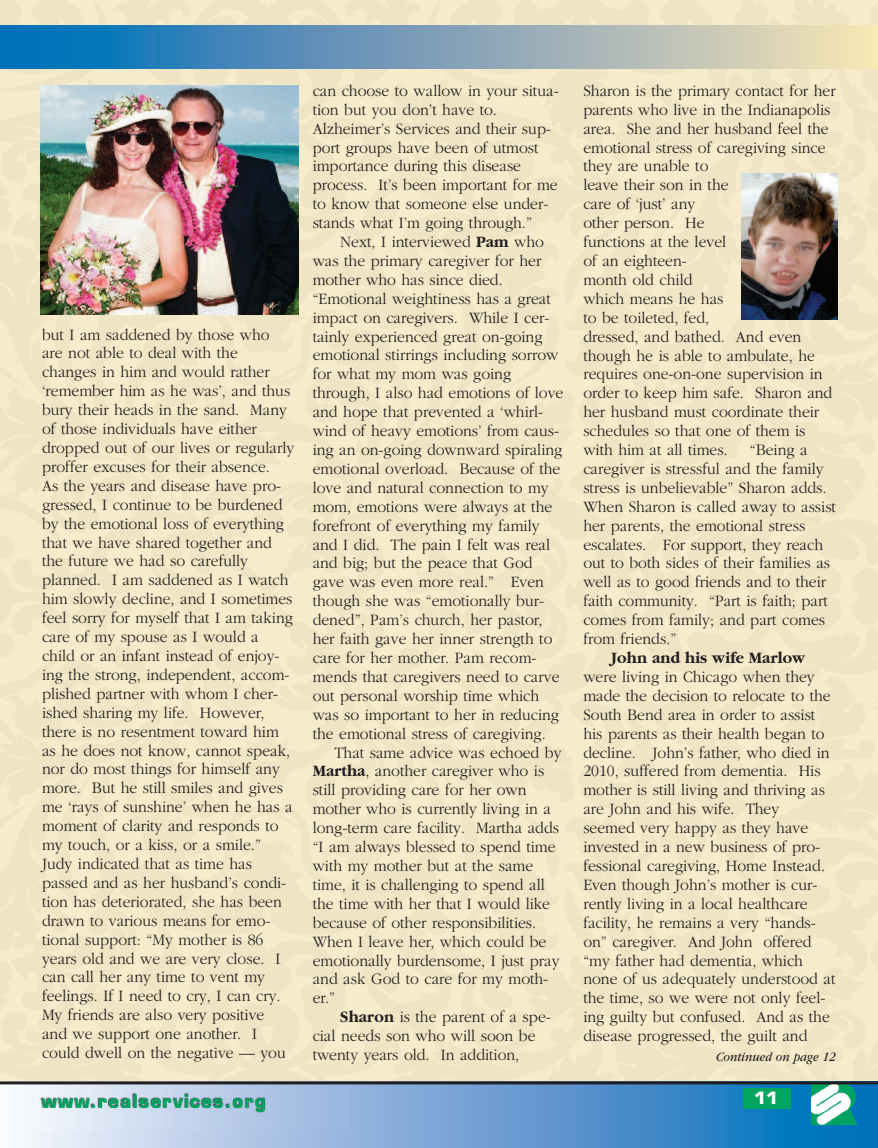
<style>
.page{position:relative;width:878px;height:1148px;background:#fff}
.page>*{position:absolute;margin:0;border:0;box-sizing:border-box;transform-origin:0 0}
.t1{font:700 18px "Eurostile";letter-spacing:.07em;color:#00a65f}
.t2{font:300 16.5px/18.9px "Garamond";color:#231f20;scale:.95 1}
.t3{font:700 16.5px "Garamond";color:#231f20;scale:.95 1}
.t4{font:700 16.5px "Eurostile";color:#fff}
.t5{font:italic 13.5px "Garamond";color:#231f20;scale:.9 1}
.s1{font-weight:700}
</style>
<div class="page">
<div style="left:0;top:0;width:878px;height:1087px;background:#efe4c3"></div>
<svg style="left:0;top:1084px;width:878px;height:64px;background:#68a0d1"></svg>
<div style="left:743px;top:1088px;width:47px;height:20px;background:#00a65f"></div>
<svg style="left:811px;top:1084px;width:45px;height:41px"></svg>
<img style="left:811px;top:1084px;width:44px;height:25px">
<img style="left:36px;top:1086px;width:313px;height:44px">
<hr style="left:0;top:1081px;width:878px;height:3px;background:#231f20">
<svg style="left:0;top:26px;width:878px;height:42px;background:#7ba3b7"></svg>
<img style="left:40px;top:86px;width:258px;height:228px">
<img style="left:741px;top:174px;width:96px;height:145px">
<p class="t2" style="left:42px;top:324px;width:267px">but I am saddened by those who are not able to deal with the changes in him and would rather ‘remember him as he was’, and thus bury their heads in the sand. Many of those individuals have either dropped out of our lives or regularly proffer excuses for their absence.<br>As the years and disease have pro&shy;gressed, I continue to be burdened by the emotional loss of everything that we have shared together and the future we had so carefully planned. I am saddened as I watch him slowly decline, and I sometimes feel sorry for myself that I am taking care of my spouse as I would a child or an infant instead of enjoy&shy;ing the strong, independent, accom&shy;plished partner with whom I cher&shy;ished sharing my life. However, there is no resentment toward him as he does not know, cannot speak, nor do most things for himself any more. But he still smiles and gives me ‘rays of sunshine’ when he has a moment of clarity and responds to my touch, or a kiss, or a smile.”<br>Judy indicated that as time has passed and as her husband’s condi&shy;tion has deteriorated, she has been drawn to various means for emo&shy;tional support: “My mother is 86 years old and we are very close. I can call her any time to vent my feelings. If I need to cry, I can cry.<br>My friends are also very positive<br>and we support one another. I could dwell on the negative — you</p>
<p class="t2" style="left:313px;top:81px;width:260px">can choose to wallow in your situa&shy;tion but you don’t have to.<br>Alzheimer’s Services and their sup&shy;port groups have been of utmost importance during this disease process. It’s been important for me to know that someone else under&shy;stands what I’m going through.”</p>
<p class="t2" style="left:313px;top:232px;width:265px;text-indent:28px">Next, I interviewed <span class="s1">Pam</span> who was the primary caregiver for her mother who has since died. “Emotional weightiness has a great impact on caregivers. While I cer&shy;tainly experienced great on-going emotional stirrings including sorrow for what my mom was going through, I also had emotions of love and hope that prevented a ‘whirl&shy;wind of heavy emotions’ from caus&shy;ing an on-going downward spiraling emotional overload. Because of the love and natural connection to my mom, emotions were always at the forefront of everything my family and I did. The pain I felt was real and big; but the peace that God gave was even more real.” Even though she was “emotionally bur&shy;dened”, Pam’s church, her pastor, her faith gave her inner strength to care for her mother. Pam recom&shy;mends that caregivers need to carve out personal worship time which was so important to her in reducing the emotional stress of caregiving.</p>
<p class="t2" style="left:313px;top:742px;width:263px;text-indent:22px">That same advice was echoed by<br><span class="s1">Martha</span>, another caregiver who is still providing care for her own mother who is currently living in a long-term care facility. Martha adds “I am always blessed to spend time with my mother but at the same time, it is challenging to spend all the time with her that I would like because of other responsibilities.<br>When I leave her, which could be emotionally burdensome, I just pray and ask God to care for my moth&shy;er.”</p>
<p class="t2" style="left:313px;top:1007px;width:252px;text-indent:28px"><span class="s1">Sharon</span> is the parent of a spe&shy;cial needs son who will soon be twenty years old. In addition,</p>
<p class="t2" style="left:583px;top:81px;width:267px">Sharon is the primary contact for her parents who live in the Indianapolis area. She and her husband feel the emotional stress of caregiving since they are unable to<br>leave their son in the<br>care of ‘just’ any<br>other person. He<br>functions at the level<br>of an eighteen-<br>month old child<br>which means he has<br>to be toileted, fed,<br>dressed, and bathed. And even though he is able to ambulate, he requires one-on-one supervision in order to keep him safe. Sharon and her husband must coordinate their schedules so that one of them is with him at all times.</p>
<p class="t2" style="left:583px;top:440px;width:267px;text-indent:166px">“Being a caregiver is stressful and the family stress is unbelievable” Sharon adds.<br>When Sharon is called away to assist her parents, the emotional stress escalates. For support, they reach out to both sides of their families as well as to good friends and to their faith community. “Part is faith; part comes from family; and part comes from friends.”</p>
<p class="t3" style="left:611px;top:647px;width:206px">John and his wife Marlow</p>
<p class="t2" style="left:583px;top:667px;width:267px">were living in Chicago when they made the decision to relocate to the South Bend area in order to assist his parents as their health began to decline. John’s father, who died in 2010, suffered from dementia. His mother is still living and thriving as are John and his wife. They<br>seemed very happy as they have invested in a new business of pro&shy;fessional caregiving, Home Instead.<br>Even though John’s mother is cur&shy;rently living in a local healthcare facility, he remains a very “hands&shy;on” caregiver. And John offered “my father had dementia, which none of us adequately understood at the time, so we were not only feel&shy;ing guilty but confused. And as the disease progressed, the guilt and</p>
<p class="t5" style="left:716px;top:1052px;width:135px">Continued on page 12</p>
<p class="t1" style="left:42px;top:1094px;width:226px">www.realservices.org</p>
<p class="t4" style="left:754px;top:1091px;width:25px">11</p>
</div>
